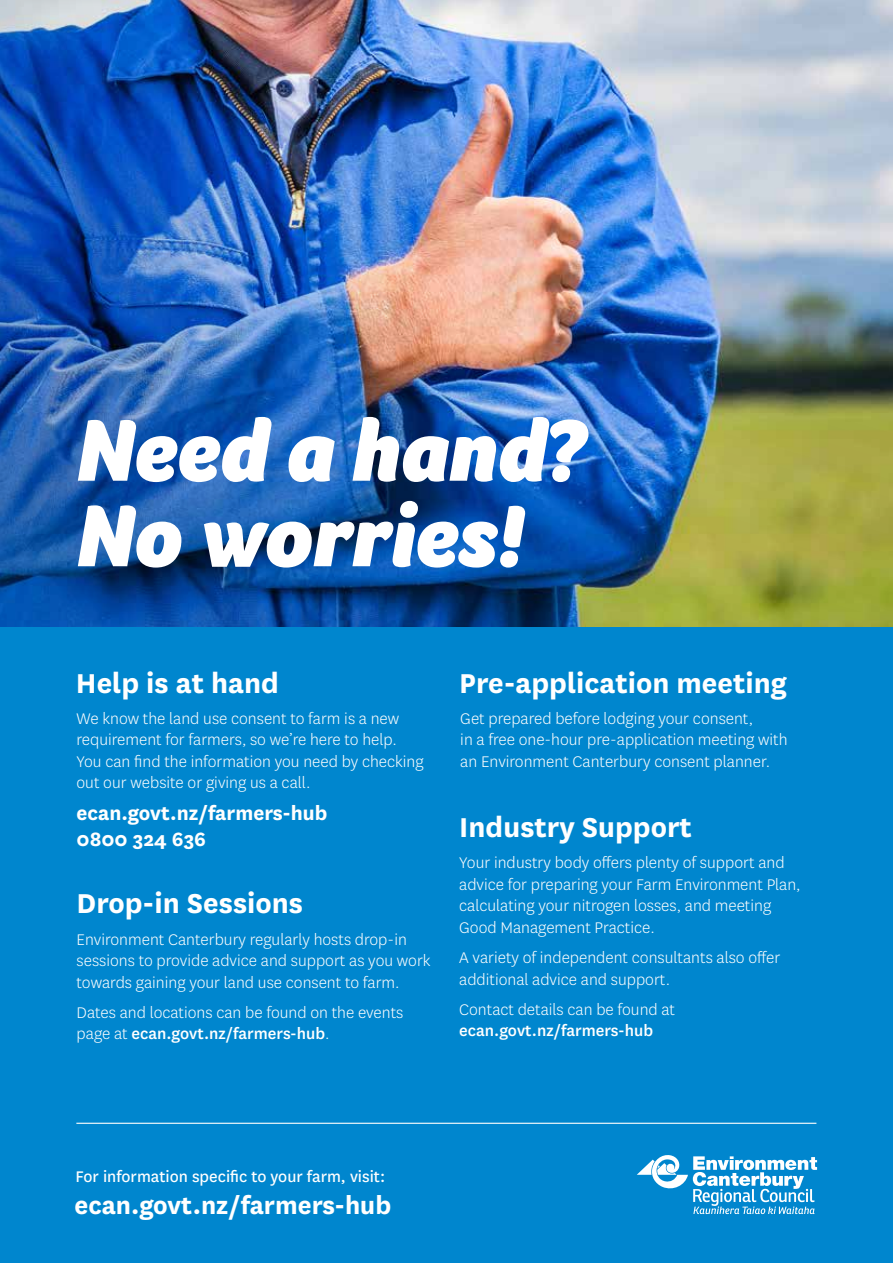
<style>
.page{position:relative;width:893px;height:1263px;background:#fff}
.page>*{position:absolute;margin:0;border:0;box-sizing:border-box;transform-origin:0 0}
.t1{font:italic 900 90px/85.5px "Foco";color:#fff}
.t2{font:700 31.8px "National";color:#fff}
.t3{font:700 28.35px "National";color:#fff}
.t4{font:700 22.5px/26.2px "National";color:#fff}
.t5{font:300 18px/21.6px "National";color:#fff}
.t6{font:18px "National";color:#fff}
.t7{font:500 18px "National";color:#fff}
.s1{font-weight:500}
</style>
<div class="page">
<div style="left:0;top:430px;width:893px;height:833px;background:#0086ce"></div>
<svg style="left:637px;top:1155px;width:180px;height:59px"></svg>
<hr style="left:76px;top:1123px;width:740px;height:1px;background:#fff">
<img style="left:0;top:0;width:893px;height:627px">
<h1 class="t1" style="left:74px;top:407px;width:511px">Need a hand?<br>No worries!</h1>
<h2 class="t2" style="left:76px;top:660px;width:205px">Help is at hand</h2>
<p class="t5" style="left:77px;top:707px;width:349px">We know the land use consent to farm is a new requirement for farmers, so we’re here to help.<br>You can find the information you need by checking out our website or giving us a call.</p>
<p class="t4" style="left:77px;top:798px;width:252px">ecan.govt.nz/farmers-hub<br>0800 324 636</p>
<h2 class="t2" style="left:77px;top:881px;width:228px">Drop-in Sessions</h2>
<p class="t5" style="left:77px;top:928px;width:356px">Environment Canterbury regularly hosts drop-in sessions to provide advice and support as you work towards gaining your land use consent to farm.</p>
<p class="t5" style="left:77px;top:1001px;width:328px">Dates and locations can be found on the events page at <span class="s1">ecan.govt.nz/farmers-hub</span>.</p>
<h2 class="t2" style="left:459px;top:660px;width:329px">Pre-application meeting</h2>
<p class="t5" style="left:460px;top:707px;width:329px">Get prepared before lodging your consent,<br>in a free one-hour pre-application meeting with an Environment Canterbury consent planner.</p>
<h2 class="t2" style="left:459px;top:805px;width:234px">Industry Support</h2>
<p class="t5" style="left:459px;top:851px;width:343px">Your industry body offers plenty of support and advice for preparing your Farm Environment Plan, calculating your nitrogen losses, and meeting Good Management Practice.</p>
<p class="t5" style="left:459px;top:946px;width:323px">A variety of independent consultants also offer additional advice and support.</p>
<p class="t5" style="left:459px;top:998px;width:217px">Contact details can be found at</p>
<p class="t7" style="left:459px;top:1018px;width:195px">ecan.govt.nz/farmers-hub</p>
<p class="t6" style="left:76px;top:1164px;width:311px">For information specific to your farm, visit:</p>
<h3 class="t3" style="left:74px;top:1185px;width:318px">ecan.govt.nz/farmers-hub</h3>
</div>
